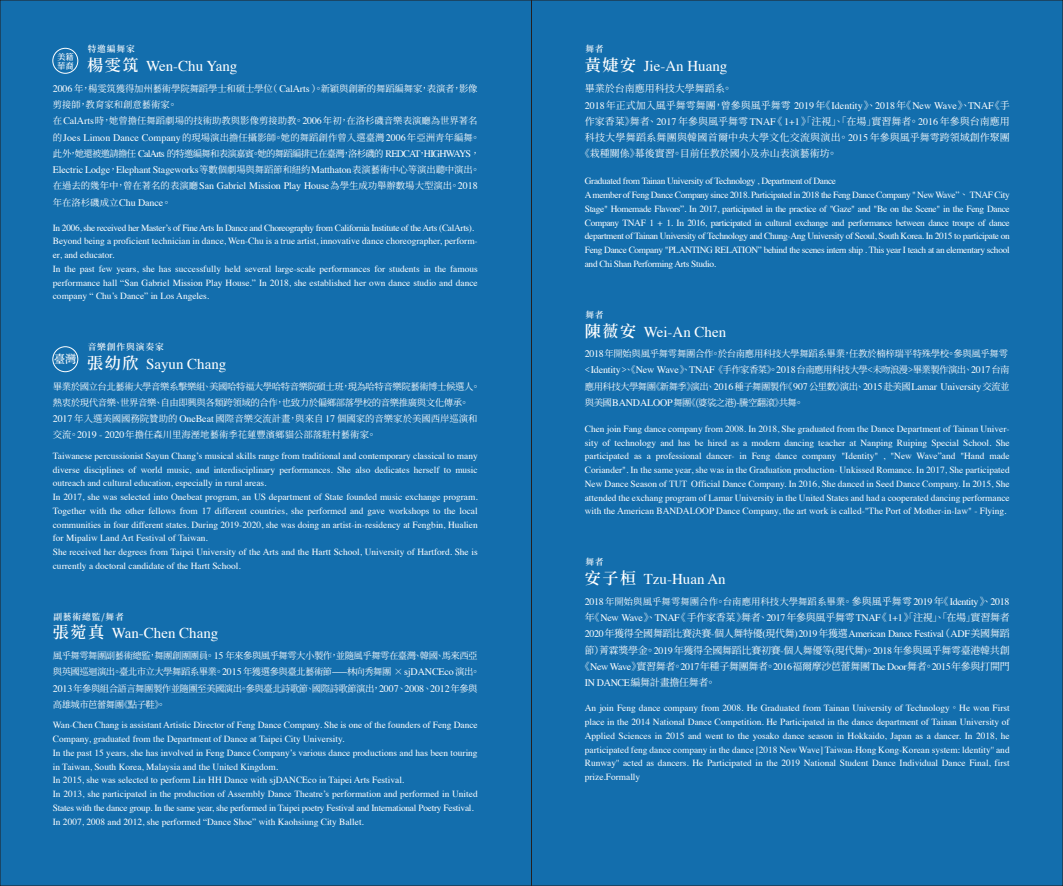
<style>
.page{position:relative;width:1063px;height:886px;background:#136ead}
.page>*{position:absolute;margin:0;border:0;box-sizing:border-box;transform-origin:0 0}
.t1{font:15px "Times";color:#fff}
.t2{font:600 11.12px "Noto Serif CJ Ktc";color:#fff}
.t3{font:10px "Source Han Serif TC";letter-spacing:-.03em;color:#fff}
.t4{font:10px "Times";letter-spacing:-.01em;color:#fff}
.t5{font:10px "Source Han Serif TC";color:#fff}
.t6{font:10px "Times";letter-spacing:-.03em;color:#fff}
.t7{font:10px "Source Han Serif TC";letter-spacing:.025em;color:#fff}
.t8{font:9.38px/13.8px "Times";color:#fff}
.t9{font:9.38px/16.2px "Source Han Serif TC";letter-spacing:-.04em;color:#fff}
.t10{font:9.38px/13.8px "Times";letter-spacing:-.035em;color:#fff}
.t11{font:9.38px/16.2px "Source Han Serif TC";color:#fff}
.t12{font:9.38px "Source Han Serif TC";letter-spacing:.005em;color:#fff}
.t13{font:600 8.75px "Noto Serif CJ Ktc";letter-spacing:.1em;color:#fff}
.t14{font:600 8.38px/9px "Noto Serif CJ Ktc";color:#fff}
.s1{font-family:"Noto Serif CJ Ktc";font-weight:600;font-size:16.12px}
.s2{font-family:"Times";font-size:10px}
.s3{font-family:"Source Han Serif TC";font-size:9.38px}
.s4{font-family:"Source Han Serif TC"}
.s5{font-family:"Times"}
.s6{font-family:"Adobe Ming Std";font-weight:300}
.s7{font-size:10px}
</style>
<div class="page">
<div style="left:53px;top:48px;width:25px;height:25px;border:1px solid #fff;border-radius:50%"></div>
<div style="left:53px;top:347px;width:25px;height:25px;border:1px solid #fff;border-radius:50%"></div>
<p class="t14" style="left:57px;top:53px;width:18px">美籍華裔</p>
<p class="t13" style="left:88px;top:44px;width:49px">特邀編舞家</p>
<h1 class="t1" style="left:87px;top:52px;width:152px"><span class="s1">楊雯筑</span> Wen-Chu Yang</h1>
<p class="t11" style="left:53px;top:80px;width:429px"><span class="s2">2006</span> 年，楊雯筑獲得加州藝術學院舞蹈學士和碩士學位（ <span class="s2">CalArts</span> ）。新穎與創新的舞蹈編舞家，表演者，影像剪接師，教育家和創意藝術家。<br>在<span class="s2">CalArts</span>時，她曾擔任舞蹈劇場的技術助教與影像剪接助教。<span class="s2">2006</span>年初，在洛杉磯音樂表演廳為世界著名的<span class="s2">Joes Limon Dance Company</span>的現場演出擔任攝影師。她的舞蹈創作曾入選臺灣<span class="s2">2006</span>年亞洲青年編舞。此外，她還被邀請擔任 <span class="s2">CalArts</span> 的特邀編舞和表演嘉賓。她的舞蹈編排已在臺灣，洛杉磯的 <span class="s2">REDCAT</span>，<span class="s2">HIGHWAYS</span>，</p>
<p class="t4" style="left:53px;top:160px;width:428px">Electric Lodge<span class="s3">，</span>Elephant Stageworks<span class="s3">等數個劇場與舞蹈節和紐約</span>Matthaton<span class="s3">表演藝術中心等演出聽中演出。</span></p>
<p class="t11" style="left:53px;top:178px;width:426px">在過去的幾年中，曾在著名的表演廳<span class="s2">San Gabriel Mission Play House</span>為學生成功舉辦數場大型演出。<span class="s2">2018</span>年在洛杉磯成立<span class="s2">Chu Dance</span>。</p>
<p class="t8" style="left:53px;top:220px;width:426px">In 2006, she received her Master’s of Fine Arts In Dance and Choreography from California Institute of the Arts (CalArts).<br>Beyond being a proficient technician in dance, Wen-Chu is a true artist, innovative dance choreographer, perform&shy;er, and educator.<br>In the past few years, she has successfully held several large-scale performances for students in the famous performance hall “San Gabriel Mission Play House.” In 2018, she established her own dance studio and dance company “ Chu’s Dance” in Los Angeles.</p>
<p class="t2" style="left:54px;top:353px;width:24px">臺灣</p>
<p class="t13" style="left:88px;top:342px;width:78px">音樂創作與演奏家</p>
<h1 class="t1" style="left:87px;top:350px;width:141px"><span class="s1">張幼欣</span> Sayun Chang</h1>
<p class="t9" style="left:53px;top:378px;width:429px">畢業於國立台北藝術大學音樂系擊樂組、美國哈特福大學哈特音樂院碩士班，現為哈特音樂院藝術博士候選人。熱衷於現代音樂、世界音樂、自由即興與各類跨領域的合作，也致力於偏鄉部落學校的音樂推廣與文化傳承。<span class="s2">2017</span> 年入選美國國務院贊助的 <span class="s2">OneBeat</span> 國際音樂交流計畫，與來自 <span class="s2">17</span> 個國家的音樂家於美國西岸巡演和交流。<span class="s2">2019 - 2020</span>年擔任森川里海溼地藝術季花蓮豐濱鄉貓公部落駐村藝術家。</p>
<p class="t8" style="left:53px;top:448px;width:426px">Taiwanese percussionist Sayun Chang’s musical skills range from traditional and contemporary classical to many diverse disciplines of world music, and interdisciplinary performances. She also dedicates herself to music outreach and cultural education, especially in rural areas.<br>In 2017, she was selected into Onebeat program, an US department of State founded music exchange program.<br>Together with the other fellows from 17 different countries, she performed and gave workshops to the local communities in four different states. During 2019-2020, she was doing an artist-in-residency at Fengbin, Hualien for Mipaliw Land Art Festival of Taiwan.<br>She received her degrees from Taipei University of the Arts and the Hartt School, University of Hartford. She is currently a doctoral candidate of the Hartt School.</p>
<p class="t13" style="left:53px;top:611px;width:72px">副藝術總監/舞者</p>
<h1 class="t1" style="left:53px;top:619px;width:167px"><span class="s1">張菀真</span> Wan-Chen Chang</h1>
<p class="t9" style="left:53px;top:648px;width:429px">風乎舞雩舞團副藝術總監，舞團創團團員。<span class="s2">15</span> 年來參與風乎舞雩大小製作，並隨風乎舞雩在臺灣、韓國、馬來西亞與英國巡迴演出。臺北市立大學舞蹈系畢業。<span class="s2">2015</span> 年獲選參與臺北藝術節⸺林向秀舞團 ×<span class="s2">sjDANCEco</span> 演出。<span class="s2">2013</span>年參與組合語言舞團製作並隨團至美國演出。參與臺北詩歌節、國際詩歌節演出，<span class="s2">2007</span>、<span class="s2">2008</span>、<span class="s2">2012</span>年參與高雄城市芭蕾舞團《點子鞋》。</p>
<p class="t8" style="left:53px;top:717px;width:426px">Wan-Chen Chang is assistant Artistic Director of Feng Dance Company. She is one of the founders of Feng Dance Company, graduated from the Department of Dance at Taipei City University.<br>In the past 15 years, she has involved in Feng Dance Company’s various dance productions and has been touring in Taiwan, South Korea, Malaysia and the United Kingdom.<br>In 2015, she was selected to perform Lin HH Dance with sjDANCEco in Taipei Arts Festival.<br>In 2013, she participated in the production of Assembly Dance Theatre’s performation and performed in United States with the dance group. In the same year, she performed in Taipei poetry Festival and International Poetry Festival.<br>In 2007, 2008 and 2012, she performed “Dance Shoe” with Kaohsiung City Ballet.</p>
<p class="t13" style="left:585px;top:44px;width:20px">舞者</p>
<h1 class="t1" style="left:585px;top:52px;width:144px"><span class="s1">黃婕安</span> Jie-An Huang</h1>
<p class="t5" style="left:585px;top:83px;width:149px">畢業於台南應用科技大學舞蹈系。</p>
<p class="t4" style="left:585px;top:96px;width:426px">2018<span class="s4">年正式加入風乎舞雩舞團，曾參與風乎舞雩</span> 2019<span class="s4">年《</span>Identity<span class="s4">》、</span>2018<span class="s4">年《</span>New Wave<span class="s4">》、</span>TNAF<span class="s4">《手</span></p>
<p class="t5" style="left:585px;top:115px;width:426px">作家香菜》舞者、<span class="s5">2017</span> 年參與風乎舞雩 <span class="s5">TNAF</span>《 <span class="s5">1+1</span> 》「注視」、「在場」實習舞者。<span class="s5">2016</span> 年參與台南應用</p>
<p class="t7" style="left:585px;top:132px;width:426px">科技大學舞蹈系舞團與韓國首爾中央大學文化交流與演出。<span class="s5">2015</span> 年參與風乎舞雩跨領域創作聚團</p>
<p class="t5" style="left:580px;top:148px;width:259px">《栽種關係》幕後實習。目前任教於國小及赤山表演藝術坊。</p>
<p class="t10" style="left:585px;top:174px;width:426px">Graduated from Tainan University of Technology , Department of Dance<br>A member of Feng Dance Company since 2018. Participated in 2018 the Feng Dance Company " New Wave”<span class="s6">、</span> TNAF City Stage" Homemade Flavors”. In 2017, participated in the practice of "Gaze" and "Be on the Scene" in the Feng Dance Company TNAF 1 + 1. In 2016, participated in cultural exchange and performance between dance troupe of dance department of Tainan University of Technology and Chung-Ang University of Seoul, South Korea. In 2015 to participate on Feng Dance Company "PLANTING RELATION” behind the scenes intern ship . This year I teach at an elementary school and Chi Shan Performing Arts Studio.</p>
<p class="t13" style="left:585px;top:309px;width:20px">舞者</p>
<h1 class="t1" style="left:585px;top:317px;width:143px"><span class="s1">陳薇安</span> Wei-An Chen</h1>
<p class="t9" style="left:585px;top:346px;width:426px"><span class="s2">2018</span>年開始與風乎舞雩舞團合作。於台南應用科技大學舞蹈系畢業，任教於楠梓瑞平特殊學校。參與風乎舞雩&lt;<span class="s2">Identity</span>&gt;、《<span class="s2">New Wave</span>》、<span class="s2">TNAF</span>《手作家香菜》。<span class="s2">2018</span>台南應用科技大學&lt;未吻浪漫&gt;畢業製作演出、<span class="s2">2017</span>台南應用科技大學舞團《新舞季》演出、<span class="s2">2016</span> 種子舞團製作《<span class="s2">907</span> 公里數》演出、<span class="s2">2015</span> 赴美國<span class="s2">Lamar University</span> 交流並與美國<span class="s2">BANDALOOP</span>舞團《(婆裟之港)-騰空翻滾》共舞。</p>
<p class="t8" style="left:585px;top:421px;width:426px;text-align:justify">Chen join Fang dance company from 2008. In 2018, She graduated from the Dance Department of Tainan Univer&shy;sity of technology and has be hired as a modern dancing teacher at Nanping Ruiping Special School. She participated as a professional dancer- in Feng dance company "Identity" , "New Wave”and "Hand made Coriander". In the same year, she was in the Graduation production- Unkissed Romance. In 2017, She participated New Dance Season of TUT Official Dance Company. In 2016, She danced in Seed Dance Company. In 2015, She attended the exchang program of Lamar University in the United States and had a cooperated dancing performance with the American BANDALOOP Dance Company, the art work is called-"The Port of Mother-in-law" - Flying.</p>
<p class="t13" style="left:585px;top:557px;width:20px">舞者</p>
<h1 class="t1" style="left:585px;top:565px;width:142px"><span class="s1">安子桓</span> Tzu-Huan An</h1>
<p class="t12" style="left:585px;top:596px;width:426px"><span class="s2">2018</span>年開始與風乎舞雩舞團合作。台南應用科技大學舞蹈系畢業。<span class="s7">參與風乎舞雩</span><span class="s2">2019</span><span class="s7">年《</span><span class="s2">Identity</span><span class="s7">》、</span><span class="s2">2018</span></p>
<p class="t3" style="left:585px;top:612px;width:426px">年《<span class="s5">New Wave</span>》、<span class="s5">TNAF</span>《手作家香菜》舞者、<span class="s5">2017</span>年參與風乎舞雩<span class="s5">TNAF</span>《<span class="s5">1+1</span>》「注視」、「在場」實習舞者</p>
<p class="t6" style="left:585px;top:625px;width:426px">2020<span class="s4">年獲得全國舞蹈比賽決賽</span>-<span class="s4">個人舞特優</span>(<span class="s4">現代舞</span>)2019<span class="s4">年獲選</span>American Dance Festival<span class="s4">（</span>ADF<span class="s4">美國舞蹈</span></p>
<p class="t3" style="left:585px;top:644px;width:426px">節）菁霖獎學金。<span class="s5">2019</span>年獲得全國舞蹈比賽初賽<span class="s5">-</span>個人舞優等<span class="s5">(</span>現代舞<span class="s5">)</span>。<span class="s5">2018</span>年參與風乎舞雩臺港韓共創</p>
<p class="t3" style="left:580px;top:661px;width:431px">《<span class="s5">New Wave</span>》實習舞者。<span class="s5">2017</span>年種子舞團舞者。<span class="s5">2016</span>福爾摩沙芭蕾舞團<span class="s5">The Door</span>舞者。<span class="s5">2015</span>年參與打開門</p>
<p class="t3" style="left:585px;top:677px;width:132px"><span class="s5">IN DANCE</span>編舞計畫擔任舞者。</p>
<p class="t8" style="left:585px;top:700px;width:426px;text-align:justify">An join Feng dance company from 2008. He Graduated from Tainan University of Technology<span class="s6">。</span>He won First place in the 2014 National Dance Competition. He Participated in the dance department of Tainan University of Applied Sciences in 2015 and went to the yosako dance season in Hokkaido, Japan as a dancer. In 2018, he participated feng dance company in the dance [2018 New Wave] Taiwan-Hong Kong-Korean system: ldentity'' and Runway'' acted as dancers. He Participated in the 2019 National Student Dance Individual Dance Final, first prize.Formally</p>
</div>
